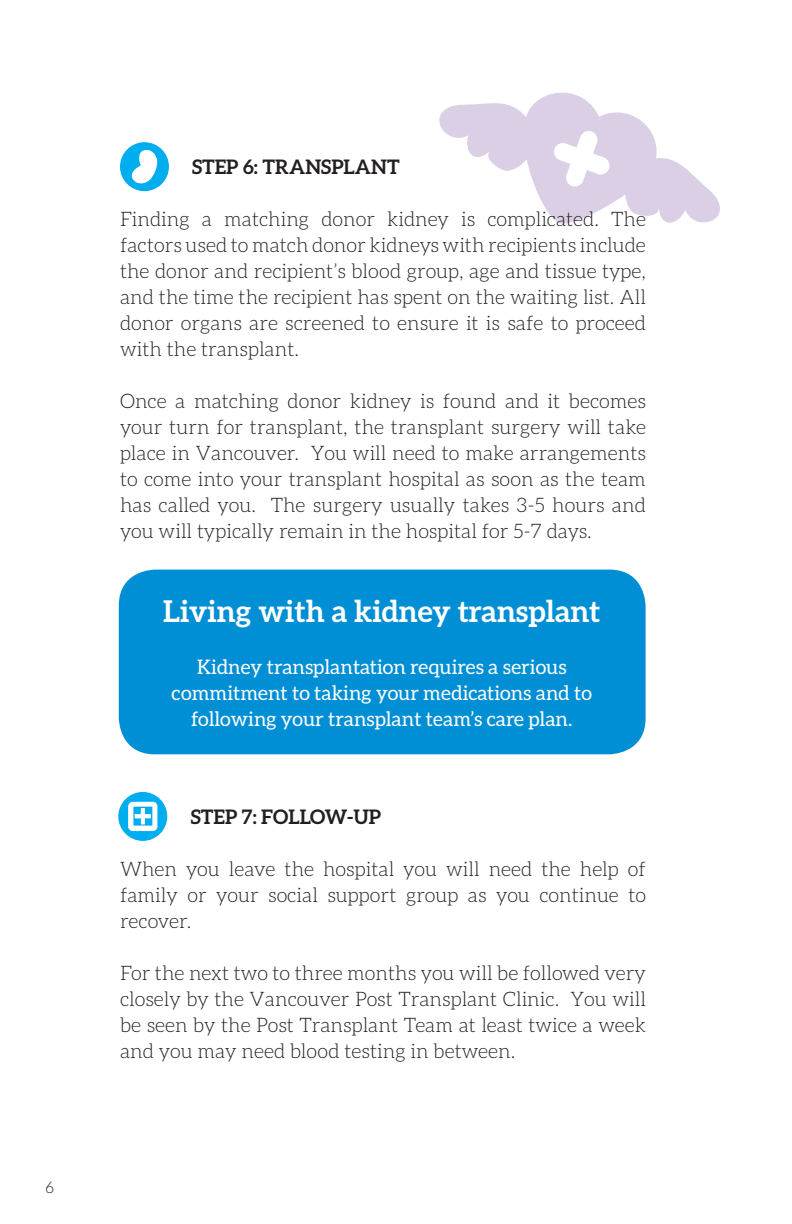
<style>
.page{position:relative;width:792px;height:1224px;background:#fff}
.page>*{position:absolute;margin:0;border:0;box-sizing:border-box;transform-origin:0 0}
.t1{font:700 30px "Aleo";color:#fff}
.t2{font:300 20px/26px "Aleo";color:#231f20;text-align:justify}
.t3{font:20px/26px "Aleo";color:#fff;text-align:center}
.t4{font:700 20px "Aleo";color:#231f20}
.t5{font:300 16px "Aleo";color:#231f20}
</style>
<div class="page">
<div style="left:118px;top:792px;width:49px;height:49px;background:#00aeef;border-radius:50%"></div>
<svg style="left:128px;top:802px;width:29px;height:29px"></svg>
<svg style="left:439px;top:92px;width:281px;height:132px"></svg>
<div style="left:120px;top:142px;width:49px;height:49px;background:#00aeef;border-radius:50%"></div>
<svg style="left:129px;top:148px;width:33px;height:40px"></svg>
<div style="left:119px;top:570px;width:527px;height:184px;background:#008fd5;border-radius:36px"></div>
<p class="t5" style="left:45px;top:1179px;width:10px">6</p>
<p class="t4" style="left:192px;top:156px;width:209px">STEP 6: TRANSPLANT</p>
<p class="t2" style="left:120px;top:206px;width:528px">Finding a matching donor kidney is complicated. The factors used to match donor kidneys with recipients include the donor and recipient’s blood group, age and tissue type, and the time the recipient has spent on the waiting list. All donor organs are screened to ensure it is safe to proceed with the transplant.</p>
<p class="t2" style="left:120px;top:388px;width:528px">Once a matching donor kidney is found and it becomes your turn for transplant, the transplant surgery will take place in Vancouver. You will need to make arrangements to come into your transplant hospital as soon as the team has called you. The surgery usually takes 3-5 hours and you will typically remain in the hospital for 5-7 days.</p>
<p class="t1" style="left:163px;top:594px;width:439px">Living with a kidney transplant</p>
<p class="t3" style="left:172px;top:654px;width:422px">Kidney transplantation requires a serious commitment to taking your medications and to following your transplant team’s care plan.</p>
<p class="t4" style="left:191px;top:806px;width:192px">STEP 7: FOLLOW-UP</p>
<p class="t2" style="left:120px;top:856px;width:528px">When you leave the hospital you will need the help of family or your social support group as you continue to recover.</p>
<p class="t2" style="left:120px;top:960px;width:528px">For the next two to three months you will be followed very closely by the Vancouver Post Transplant Clinic. You will be seen by the Post Transplant Team at least twice a week and you may need blood testing in between.</p>
</div>
